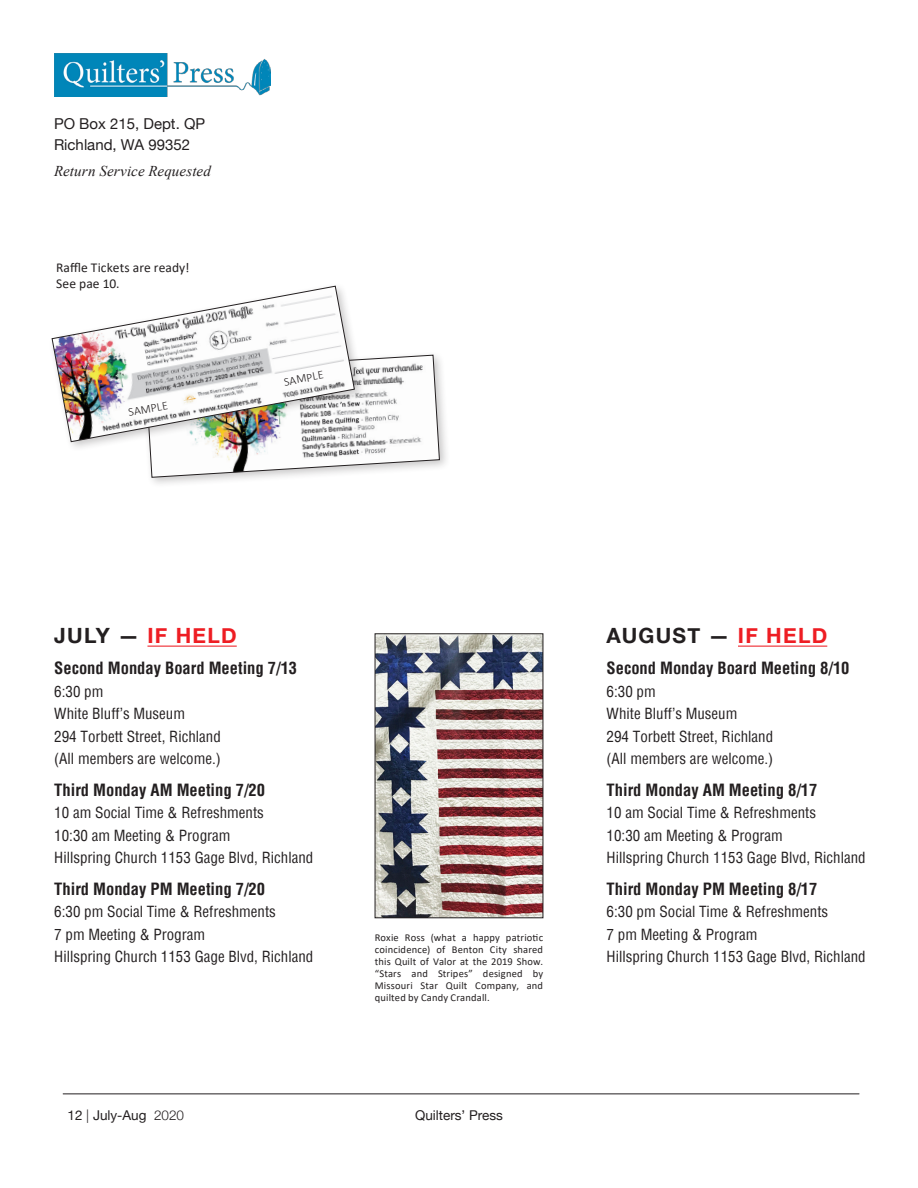
<style>
.page{position:relative;width:918px;height:1188px;background:#fff}
.page>*{position:absolute;margin:0;border:0;box-sizing:border-box;transform-origin:0 0}
.Main_Head_3{font:700 21px "Helvetica Neue";letter-spacing:.06em;color:#231f20}
.Main_Head_3-2{font:700 21px "Helvetica Neue";letter-spacing:.06em;color:#ee1d23}
.Main_Body{font:700 condensed 16.5px "Helvetica";color:#231f20}
.Main_Body-2{font:condensed 15px/22.5px "Helvetica";color:#231f20}
.Side_Body{font:15px "Helvetica Neue";color:#231f20}
.Main_Head_2{font:italic 15px "Times New Roman";letter-spacing:.01em;color:#231f20}
.Main_Head_2-2{font:13.5px "Calibri";letter-spacing:.005em;color:#231f20}
.t1{font:13.5px "Helvetica Neue";color:#231f20}
.Main_Head_2-3{font:300 12px "Calibri";color:#231f20}
.Main_Head_2-4{font:10.5px/12px "Calibri";letter-spacing:.015em;color:#231f20;text-align:justify}
.s1{color:#231f20}
.s2{font-weight:300}
.s3{color:#ee1d23}
</style>
<div class="page">
<hr style="left:63px;top:1094px;width:796px;height:1px;background:#231f20">
<img style="left:54px;top:54px;width:216px;height:43px">
<hr style="left:738px;top:646px;width:89px;height:1px;background:#ee1d23">
<hr style="left:147px;top:646px;width:90px;height:1px;background:#ee1d23">
<div style="left:141px;top:350px;width:310px;height:139px;background:#231f20;opacity:.25"></div>
<svg style="left:145px;top:355px;width:295px;height:123px"></svg>
<div style="left:47px;top:281px;width:318px;height:172px;background:#231f20;opacity:.25"></div>
<img style="left:52px;top:286px;width:303px;height:156px">
<img style="left:377px;top:636px;width:164px;height:280px">
<div style="left:375px;top:634px;width:168px;height:284px;border:1px solid #231f20"></div>
<p class="Side_Body" style="left:54px;top:113px;width:153px">PO Box 215, Dept. QP</p>
<p class="Side_Body" style="left:54px;top:134px;width:133px">Richland, WA 99352￼</p>
<p class="Main_Head_2" style="left:54px;top:161px;width:158px">Return Service Requested</p>
<p class="Main_Head_2-2" style="left:56px;top:259px;width:135px">Raffle Tickets are ready!</p>
<p class="Main_Head_2-2" style="left:56px;top:274px;width:65px">See pae 10.</p>
<p class="Main_Head_2-3" style="left:127px;top:405px;width:42px;rotate:-11deg">SAMPLE</p>
<p class="Main_Head_2-3" style="left:283px;top:375px;width:42px;rotate:-11deg">SAMPLE</p>
<p class="Main_Head_3-2" style="left:54px;top:619px;width:184px"><span class="s1">JULY —</span> IF HELD</p>
<p class="Main_Body" style="left:54px;top:658px;width:244px">Second Monday Board Meeting 7/13</p>
<p class="Main_Body-2" style="left:54px;top:680px;width:168px">6:30 pm<br>White Bluff’s Museum<br>294 Torbett Street, Richland (All members are welcome.)</p>
<p class="Main_Body" style="left:54px;top:779px;width:212px">Third Monday AM Meeting 7/20</p>
<p class="Main_Body-2" style="left:54px;top:802px;width:211px">10 am Social Time &amp; Refreshments<br>10:30 am Meeting &amp; Program</p>
<p class="Main_Body-2" style="left:54px;top:847px;width:261px">Hillspring Church 1153 Gage Blvd, Richland</p>
<p class="Main_Body" style="left:54px;top:878px;width:212px">Third Monday PM Meeting 7/20</p>
<p class="Main_Body-2" style="left:54px;top:901px;width:223px">6:30 pm Social Time &amp; Refreshments<br>7 pm Meeting &amp; Program</p>
<p class="Main_Body-2" style="left:54px;top:946px;width:261px">Hillspring Church 1153 Gage Blvd, Richland</p>
<p class="Main_Head_2-4" style="left:375px;top:931px;width:170px">Roxie Ross (what a happy patriotic coincidence) of Benton City shared this Quilt of Valor at the 2019 Show. “Stars and Stripes” designed by Missouri Star Quilt Company, and quilted by Candy Crandall.</p>
<p class="t1" style="left:68px;top:1106px;width:118px">12 <span class="s2">|</span> July-Aug <span class="s2">2020</span></p>
<p class="t1" style="left:415px;top:1105px;width:89px">Quilters’ Press</p>
<p class="Main_Head_3" style="left:607px;top:619px;width:222px">AUGUST — <span class="s3">IF HELD</span></p>
<p class="Main_Body" style="left:607px;top:658px;width:244px">Second Monday Board Meeting 8/10</p>
<p class="Main_Body-2" style="left:607px;top:680px;width:168px">6:30 pm<br>White Bluff’s Museum<br>294 Torbett Street, Richland (All members are welcome.)</p>
<p class="Main_Body" style="left:607px;top:779px;width:212px">Third Monday AM Meeting 8/17</p>
<p class="Main_Body-2" style="left:607px;top:802px;width:211px">10 am Social Time &amp; Refreshments<br>10:30 am Meeting &amp; Program</p>
<p class="Main_Body-2" style="left:607px;top:847px;width:261px">Hillspring Church 1153 Gage Blvd, Richland</p>
<p class="Main_Body" style="left:607px;top:878px;width:212px">Third Monday PM Meeting 8/17</p>
<p class="Main_Body-2" style="left:607px;top:901px;width:223px">6:30 pm Social Time &amp; Refreshments<br>7 pm Meeting &amp; Program</p>
<p class="Main_Body-2" style="left:607px;top:946px;width:261px">Hillspring Church 1153 Gage Blvd, Richland</p>
</div>
